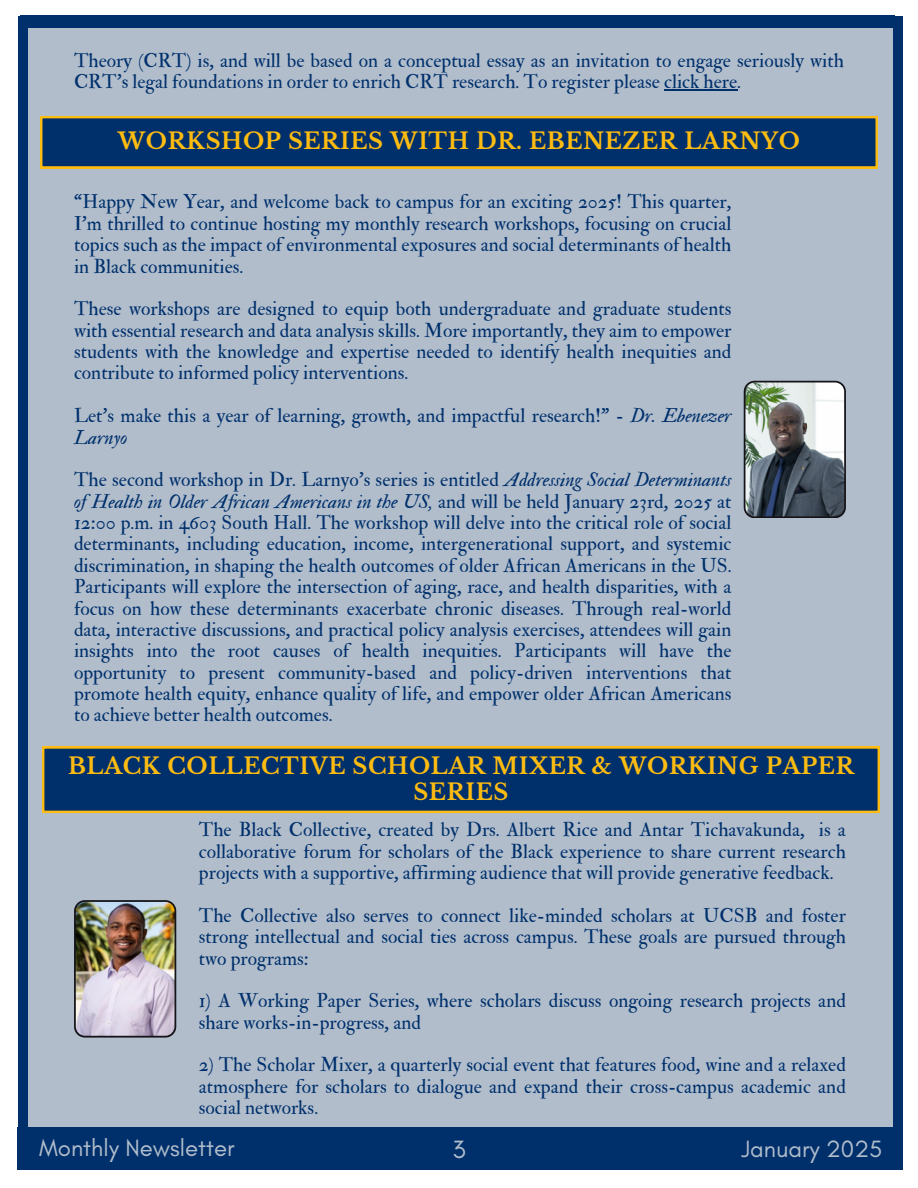
<style>
.page{position:relative;width:918px;height:1188px;background:#fff}
.page>*{position:absolute;margin:0;border:0;box-sizing:border-box;transform-origin:0 0}
.t1{font:25.5px "Glacial Indifference";color:#b1bdcb}
.t2{font:24px "Glacial Indifference";color:#b1bdcb}
.t3{font:700 22.5px/25.8px "Libre Baskerville";letter-spacing:.025em;color:#febc11;text-align:center}
.t4{font:19.5px/21.3px "IM FELL Double Pica Roman";color:#00306c;text-align:justify}
.s1{font-family:"IM FELL Double Pica Italic"}
</style>
<div class="page">
<div style="left:21px;top:16px;width:874px;height:1116px;background:#b1bdcb"></div>
<div style="left:21px;top:16px;width:874px;height:12px;background:#00306c"></div>
<div style="left:17px;top:1128px;width:883px;height:42px;background:#00306c"></div>
<div style="left:18px;top:16px;width:10px;height:1152px;background:#00306c"></div>
<div style="left:894px;top:16px;width:9px;height:1154px;background:#00306c"></div>
<svg style="left:42px;top:746px;width:838px;height:67px;background:#143b64"></svg>
<svg style="left:40px;top:116px;width:838px;height:52px;background:#153b64"></svg>
<hr style="left:664px;top:89px;width:73px;height:1px;background:#00306c">
<img style="left:74px;top:900px;width:102px;height:137px">
<img style="left:744px;top:381px;width:102px;height:137px">
<p class="t4" style="left:74px;top:50px;width:771px">Theory (CRT) is, and will be based on a conceptual essay as an invitation to engage seriously with<br>CRT’s legal foundations in order to enrich CRT research. To register please click here.</p>
<p class="t3" style="left:118px;top:128px;width:684px">WORKSHOP SERIES WITH DR. EBENEZER LARNYO</p>
<p class="t4" style="left:74px;top:192px;width:659px">“Happy New Year, and welcome back to campus for an exciting 2025! This quarter, I’m thrilled to continue hosting my monthly research workshops, focusing on crucial topics such as the impact of environmental exposures and social determinants of health in Black communities.</p>
<p class="t4" style="left:74px;top:299px;width:659px">These workshops are designed to equip both undergraduate and graduate students with essential research and data analysis skills. More importantly, they aim to empower students with the knowledge and expertise needed to identify health inequities and contribute to informed policy interventions.</p>
<p class="t4" style="left:74px;top:405px;width:659px">Let’s make this a year of learning, growth, and impactful research!” <span class="s1">- Dr. Ebenezer<br>Larnyo</span></p>
<p class="t4" style="left:74px;top:470px;width:659px">The second workshop in Dr. Larnyo’s series is entitled <span class="s1">Addressing Social Determinants of Health in Older African Americans in the US,</span> and will be held January 23rd, 2025 at 12:00 p.m. in 4603 South Hall. The workshop will delve into the critical role of social determinants, including education, income, intergenerational support, and systemic discrimination, in shaping the health outcomes of older African Americans in the US.<br>Participants will explore the intersection of aging, race, and health disparities, with a focus on how these determinants exacerbate chronic diseases. Through real-world data, interactive discussions, and practical policy analysis exercises, attendees will gain insights into the root causes of health inequities. Participants will have the opportunity to present community-based and policy-driven interventions that promote health equity, enhance quality of life, and empower older African Americans to achieve better health outcomes.</p>
<p class="t3" style="left:68px;top:753px;width:788px">BLACK COLLECTIVE SCHOLAR MIXER &amp; WORKING PAPER<br>SERIES</p>
<p class="t4" style="left:199px;top:820px;width:649px">The Black Collective, created by Drs. Albert Rice and Antar Tichavakunda, is a collaborative forum for scholars of the Black experience to share current research projects with a supportive, affirming audience that will provide generative feedback.</p>
<p class="t4" style="left:199px;top:905px;width:649px">The Collective also serves to connect like-minded scholars at UCSB and foster strong intellectual and social ties across campus. These goals are pursued through two programs:</p>
<p class="t4" style="left:199px;top:991px;width:649px">1) A Working Paper Series, where scholars discuss ongoing research projects and share works-in-progress, and</p>
<h1 class="t4" style="left:199px;top:1055px;width:649px">2) The Scholar Mixer, a quarterly social event that features food, wine and a relaxed atmosphere for scholars to dialogue and expand their cross-campus academic and social networks.</h1>
<p class="t2" style="left:39px;top:1134px;width:197px">Monthly Newsletter</p>
<p class="t1" style="left:452px;top:1134px;width:15px">3</p>
<h1 class="t2" style="left:742px;top:1134px;width:142px">January 2025</h1>
</div>
